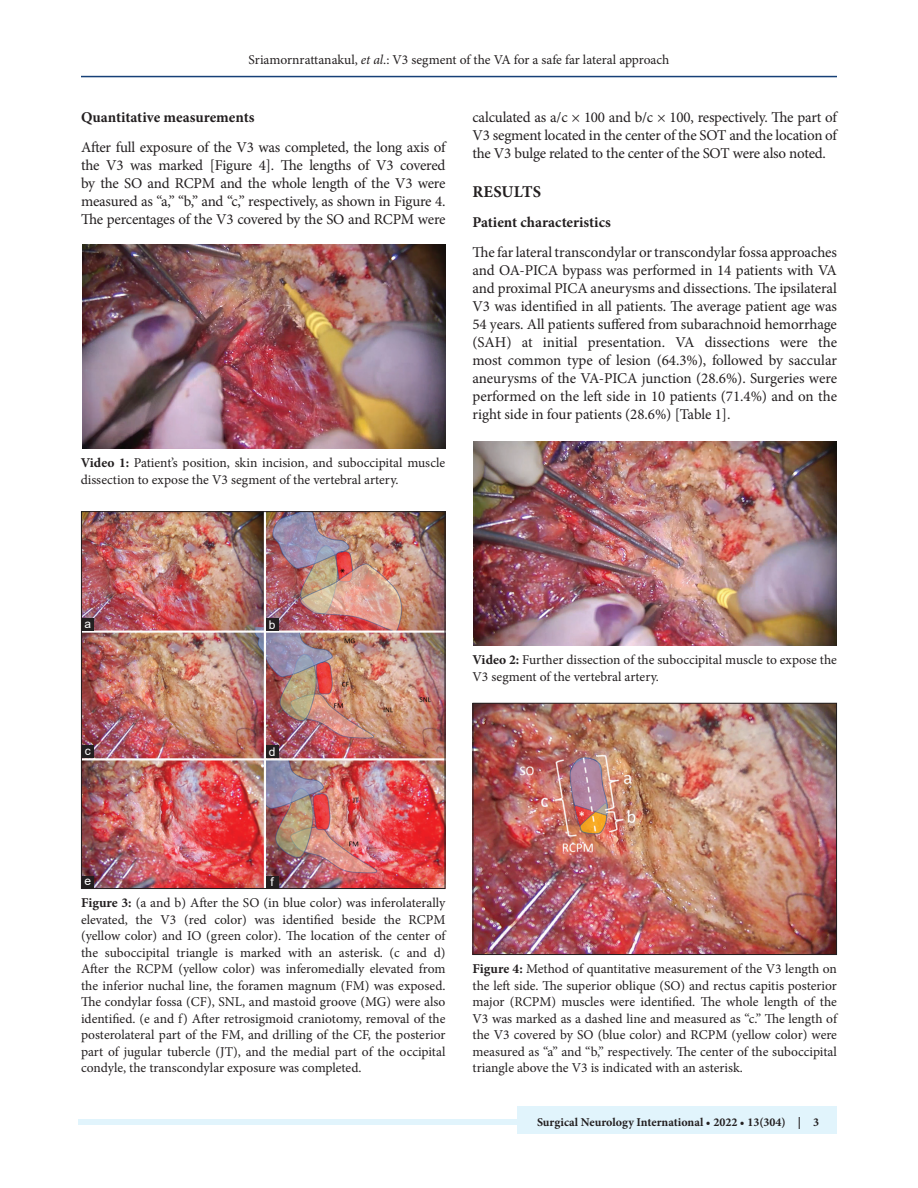
<style>
.page{position:relative;width:918px;height:1188px;background:#fff}
.page>*{position:absolute;margin:0;border:0;box-sizing:border-box;transform-origin:0 0}
.t1{font:700 16.5px "Minion Pro";letter-spacing:.01em;color:#231f20}
.TX{font:15px/18px "Minion Pro";letter-spacing:-.015em;color:#231f20;text-align:justify}
.H2_No_Above_Space{font:700 15px "Minion Pro";letter-spacing:-.005em;color:#231f20}
.FGC{font:13.5px/16.5px "Minion Pro";color:#231f20;text-align:justify}
.JF{font:700 12px "Minion Pro";color:#231f20}
.LABEL{font:12px "Arial";color:#fff}
.s1{font-style:italic}
.s2{font-weight:700}
</style>
<div class="page">
<hr style="left:81px;top:76px;width:756px;height:1px;background:#164077">
<div style="left:78px;top:1119px;width:756px;height:6px;background:#e1f4fc"></div>
<div style="left:518px;top:1106px;width:319px;height:28px;background:#e1f4fc"></div>
<img style="left:475px;top:705px;width:360px;height:248px">
<div style="left:473px;top:703px;width:364px;height:252px;border:1px solid #231f20"></div>
<img style="left:83px;top:513px;width:360px;height:374px">
<div style="left:81px;top:511px;width:364px;height:378px;border:1px solid #231f20"></div>
<div style="left:266px;top:745px;width:13px;height:13px;background:#231f20"></div>
<div style="left:82px;top:745px;width:12px;height:13px;background:#231f20"></div>
<div style="left:266px;top:618px;width:13px;height:13px;background:#231f20"></div>
<div style="left:266px;top:876px;width:13px;height:12px;background:#231f20"></div>
<div style="left:82px;top:618px;width:12px;height:13px;background:#231f20"></div>
<div style="left:82px;top:876px;width:12px;height:12px;background:#231f20"></div>
<img style="left:473px;top:442px;width:364px;height:203px">
<img style="left:82px;top:244px;width:364px;height:204px">
<p class="FGC" style="left:249px;top:51px;width:422px">Sriamornrattanakul, <span class="s1">et al</span>.: V3 segment of the VA for a safe far lateral approach</p>
<h2 class="H2_No_Above_Space" style="left:81px;top:107px;width:175px">Quantitative measurements</h2>
<p class="TX" style="left:81px;top:139px;width:366px">After full exposure of the V3 was completed, the long axis of the V3 was marked [Figure 4]. The lengths of V3 covered by the SO and RCPM and the whole length of the V3 were measured as “a,” “b,” and “c,” respectively, as shown in Figure 4.<br>The percentages of the V3 covered by the SO and RCPM were</p>
<p class="FGC" style="left:81px;top:455px;width:366px"><span class="s2">Video 1:</span> Patient’s position, skin incision, and suboccipital muscle dissection to expose the V3 segment of the vertebral artery.</p>
<p class="TX" style="left:472px;top:109px;width:366px">calculated as a/c × 100 and b/c × 100, respectively. The part of V3 segment located in the center of the SOT and the location of the V3 bulge related to the center of the SOT were also noted.</p>
<h1 class="t1" style="left:473px;top:180px;width:70px">RESULTS</h1>
<p class="H2_No_Above_Space" style="left:472px;top:212px;width:140px">Patient characteristics</p>
<p class="TX" style="left:472px;top:244px;width:366px">The far lateral transcondylar or transcondylar fossa approaches and OA-PICA bypass was performed in 14 patients with VA and proximal PICA aneurysms and dissections. The ipsilateral V3 was identified in all patients. The average patient age was 54 years. All patients suffered from subarachnoid hemorrhage (SAH) at initial presentation. VA dissections were the most common type of lesion (64.3%), followed by saccular aneurysms of the VA-PICA junction (28.6%). Surgeries were performed on the left side in 10 patients (71.4%) and on the right side in four patients (28.6%) [Table 1].</p>
<p class="LABEL" style="left:85px;top:615px;width:8px">a</p>
<p class="LABEL" style="left:269px;top:616px;width:8px">b</p>
<p class="LABEL" style="left:85px;top:743px;width:7px">c</p>
<p class="LABEL" style="left:269px;top:744px;width:8px">d</p>
<p class="FGC" style="left:472px;top:652px;width:366px"><span class="s2">Video 2:</span> Further dissection of the suboccipital muscle to expose the<br>V3 segment of the vertebral artery.</p>
<p class="LABEL" style="left:85px;top:873px;width:8px">e</p>
<p class="LABEL" style="left:270px;top:874px;width:5px">f</p>
<p class="FGC" style="left:81px;top:895px;width:366px"><span class="s2">Figure 3:</span> (a and b) After the SO (in blue color) was inferolaterally elevated, the V3 (red color) was identified beside the RCPM (yellow color) and IO (green color). The location of the center of the suboccipital triangle is marked with an asterisk. (c and d)<br>After the RCPM (yellow color) was inferomedially elevated from the inferior nuchal line, the foramen magnum (FM) was exposed.<br>The condylar fossa (CF), SNL, and mastoid groove (MG) were also identified. (e and f) After retrosigmoid craniotomy, removal of the posterolateral part of the FM, and drilling of the CF, the posterior part of jugular tubercle (JT), and the medial part of the occipital condyle, the transcondylar exposure was completed.</p>
<p class="FGC" style="left:472px;top:961px;width:366px"><span class="s2">Figure 4:</span> Method of quantitative measurement of the V3 length on the left side. The superior oblique (SO) and rectus capitis posterior major (RCPM) muscles were identified. The whole length of the V3 was marked as a dashed line and measured as “c.” The length of the V3 covered by SO (blue color) and RCPM (yellow color) were measured as “a” and “b,” respectively. The center of the suboccipital triangle above the V3 is indicated with an asterisk.</p>
<p class="JF" style="left:537px;top:1113px;width:284px">Surgical Neurology International • 2022 • 13(304) | 3</p>
</div>
